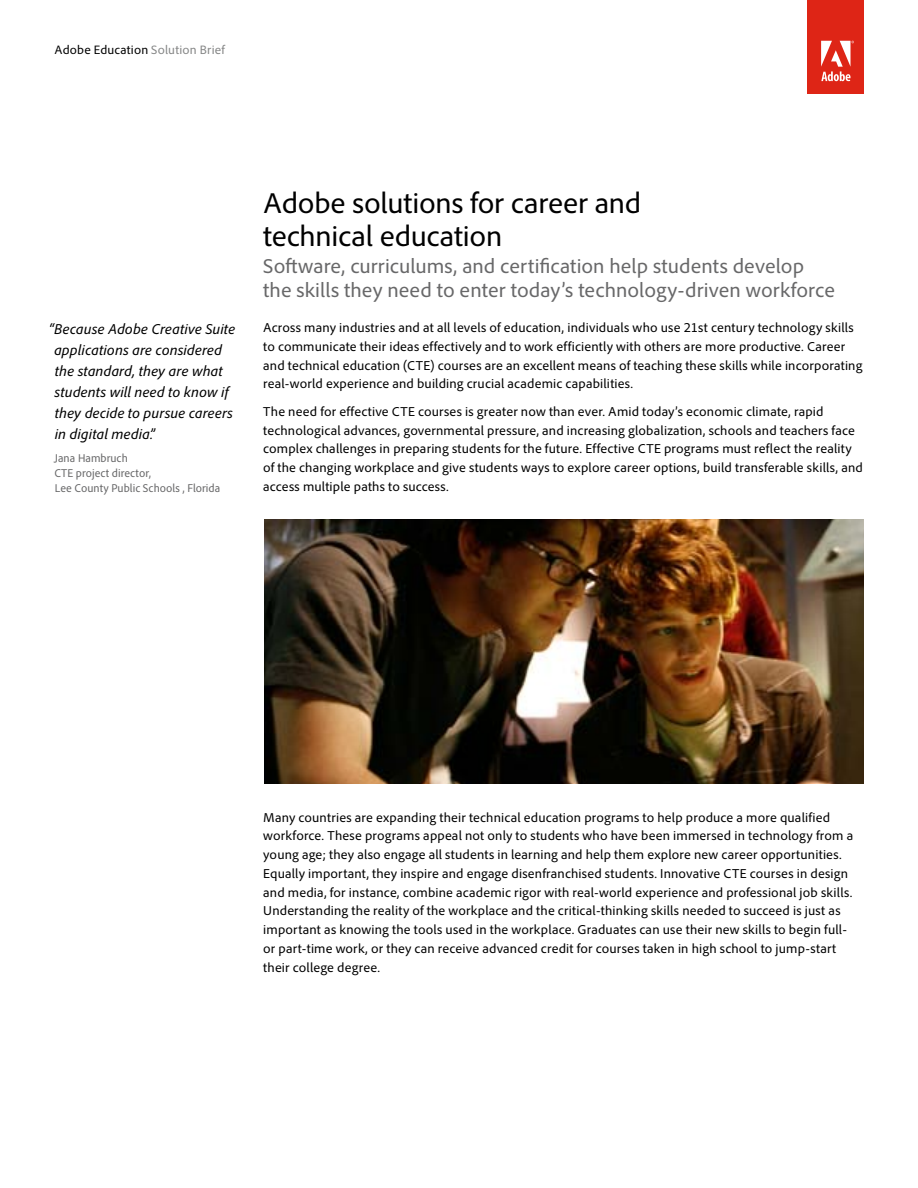
<style>
.page{position:relative;width:918px;height:1188px;background:#fff}
.page>*{position:absolute;margin:0;border:0;box-sizing:border-box;transform-origin:0 0}
.Headline_-_product_n{font:30px/33px "Adobe Clean";letter-spacing:-.01em;color:#000}
.Headline_-_Deck{font:21px/24px "Adobe Clean";color:#686869}
.Sidebar__Quote_small{font:italic 15px/21px "Adobe Clean";letter-spacing:.005em;color:#000}
.Text__Body{font:13.5px/18.8px "Adobe Clean";letter-spacing:.01em;color:#000}
.Header_-_product_nam{font:12.75px "Adobe Clean";letter-spacing:.015em;color:#000}
.Sidebar__Quote_sourc{font:semi-condensed 12px "Adobe Clean";color:#686869}
.s1{color:#868787}
</style>
<div class="page">
<div style="left:808px;top:0;width:56px;height:94px;background:#de2516"></div>
<svg style="left:821px;top:41px;width:33px;height:40px"></svg>
<img style="left:265px;top:519px;width:599px;height:265px">
<p class="Header_-_product_nam" style="left:55px;top:42px;width:172px">Adobe Education <span class="s1">Solution Brief</span></p>
<p class="Sidebar__Quote_small" style="left:54px;top:319px;width:183px;text-indent:-6px">“Because Adobe Creative Suite applications are considered the standard, they are what students will need to know if they decide to pursue careers in digital media.”</p>
<p class="Sidebar__Quote_sourc" style="left:54px;top:451px;width:75px">Jana Hambruch</p>
<p class="Sidebar__Quote_sourc" style="left:54px;top:466px;width:98px">CTE project director,</p>
<p class="Sidebar__Quote_sourc" style="left:55px;top:481px;width:167px">Lee County Public Schools , Florida</p>
<p class="Headline_-_product_n" style="left:263px;top:187px;width:379px">Adobe solutions for career and technical education</p>
<p class="Headline_-_Deck" style="left:263px;top:253px;width:573px">Software, curriculums, and certification help students develop the skills they need to enter today’s technology‐driven workforce</p>
<p class="Text__Body" style="left:263px;top:318px;width:601px">Across many industries and at all levels of education, individuals who use 21st century technology skills to communicate their ideas effectively and to work efficiently with others are more productive. Career and technical education (CTE) courses are an excellent means of teaching these skills while incorporating real-world experience and building crucial academic capabilities.</p>
<p class="Text__Body" style="left:263px;top:402px;width:601px">The need for effective CTE courses is greater now than ever. Amid today’s economic climate, rapid technological advances, governmental pressure, and increasing globalization, schools and teachers face complex challenges in preparing students for the future. Effective CTE programs must reflect the reality of the changing workplace and give students ways to explore career options, build transferable skills, and access multiple paths to success.</p>
<p class="Text__Body" style="left:263px;top:808px;width:592px">Many countries are expanding their technical education programs to help produce a more qualified workforce. These programs appeal not only to students who have been immersed in technology from a young age; they also engage all students in learning and help them explore new career opportunities.<br>Equally important, they inspire and engage disenfranchised students. Innovative CTE courses in design and media, for instance, combine academic rigor with real-world experience and professional job skills.<br>Understanding the reality of the workplace and the critical-thinking skills needed to succeed is just as important as knowing the tools used in the workplace. Graduates can use their new skills to begin full&shy;or part-time work, or they can receive advanced credit for courses taken in high school to jump-start their college degree.</p>
</div>
